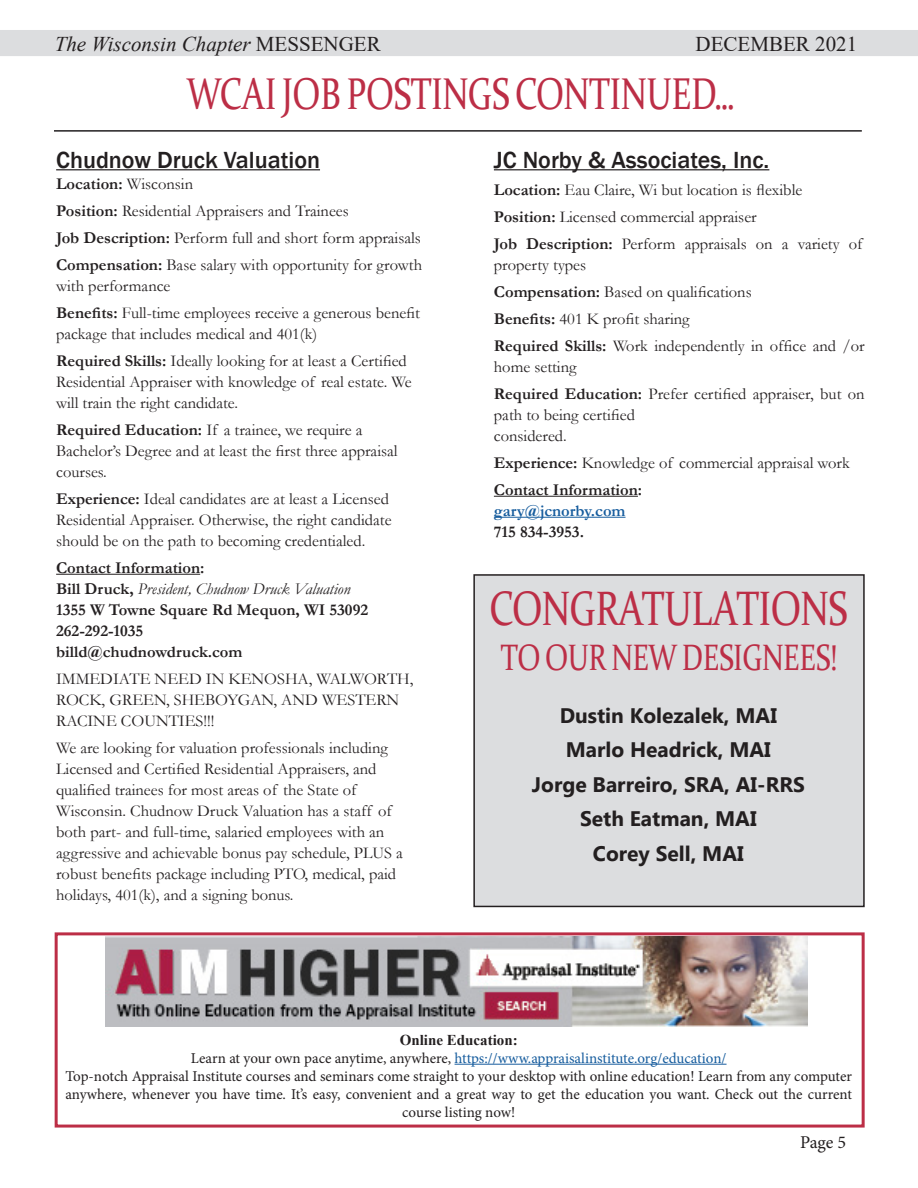
<style>
.page{position:relative;width:918px;height:1188px;background:#fff}
.page>*{position:absolute;margin:0;border:0;box-sizing:border-box;transform-origin:0 0}
.t1{font:48.3px "Constantia";letter-spacing:-.01em;color:#bc2e46;scale:.78 1}
.t2{font:44.55px "Constantia";letter-spacing:-.01em;color:#bc2e46;scale:.78 1}
.t3{font:36.75px "Constantia";letter-spacing:-.01em;color:#bc2e46;scale:.78 1}
.t4{font:500 24px "Franklin Gothic";color:#231f20}
.t5{font:700 21px "Microsoft New Tai Lue";color:#231f20}
.t6{font:italic 21px "Times New Roman";color:#231f20}
.t7{font:21px "Times New Roman";color:#231f20}
.t8{font:18px "Minion Pro";color:#231f20}
.t9{font:16.5px/21px "Garamond";color:#231f20}
.t10{font:700 16.5px "Garamond";color:#231f20}
.t11{font:italic 16.5px "Garamond";color:#231f20}
.t12{font:700 16.5px "Garamond";color:#175d9e}
.t13{font:15px/18px "Minion Pro";letter-spacing:-.005em;color:#231f20;text-align:center}
.t14{font:15px "Minion Pro";letter-spacing:-.005em;color:#175d9e}
.t15{font:700 15px "Times New Roman";color:#231f20}
.s1{font-style:normal}
.s2{font-weight:700}
.s3{font-weight:400}
.s4{font-weight:700;font-style:normal}
.s5{color:#231f20}
</style>
<div class="page">
<div style="left:0;top:30px;width:918px;height:26px;background:#dcdddf"></div>
<hr style="left:494px;top:169px;width:275px;height:1px;background:#231f20">
<hr style="left:494px;top:496px;width:144px;height:1px;background:#231f20">
<hr style="left:494px;top:517px;width:132px;height:1px;background:#175d9e">
<hr style="left:54px;top:130px;width:808px;height:2px;background:#231f20">
<hr style="left:56px;top:169px;width:264px;height:1px;background:#231f20">
<hr style="left:56px;top:574px;width:144px;height:1px;background:#231f20">
<div style="left:474px;top:575px;width:390px;height:331px;background:#dcdddf"></div>
<div style="left:473px;top:574px;width:392px;height:333px;border:2px solid #231f20"></div>
<div style="left:55px;top:932px;width:810px;height:196px;border:3px solid #bc2e46"></div>
<hr style="left:455px;top:1064px;width:272px;height:1px;background:#175d9e">
<img style="left:106px;top:937px;width:702px;height:90px">
<p class="t6" style="left:55px;top:29px;width:328px">The Wisconsin Chapter <span class="s1">MESSENGER</span></p>
<p class="t7" style="left:696px;top:29px;width:163px">DECEMBER 2021</p>
<p class="t2" style="left:186px;top:63px;width:705px">WCAI JOB POSTINGS CONTINUED...</p>
<p class="t4" style="left:494px;top:145px;width:277px">JC Norby &amp; Associates, Inc.</p>
<p class="t9" style="left:494px;top:179px;width:310px"><span class="s2">Location:</span> Eau Claire, Wi but location is flexible</p>
<p class="t9" style="left:494px;top:206px;width:264px"><span class="s2">Position:</span> Licensed commercial appraiser</p>
<p class="t9" style="left:494px;top:233px;width:370px"><span class="s2">Job Description:</span> Perform appraisals on a variety of property types</p>
<p class="t9" style="left:494px;top:281px;width:259px"><span class="s2">Compensation:</span> Based on qualifications</p>
<p class="t9" style="left:494px;top:308px;width:197px"><span class="s2">Benefits:</span> 401 K profit sharing</p>
<p class="t9" style="left:494px;top:335px;width:372px"><span class="s2">Required Skills:</span> Work independently in office and /or home setting</p>
<p class="t9" style="left:494px;top:383px;width:372px"><span class="s2">Required Education:</span> Prefer certified appraiser, but on path to being certified</p>
<p class="t9" style="left:494px;top:425px;width:74px">considered.</p>
<p class="t9" style="left:494px;top:452px;width:357px"><span class="s2">Experience:</span> Knowledge of commercial appraisal work</p>
<p class="t10" style="left:494px;top:479px;width:150px">Contact Information:</p>
<p class="t12" style="left:494px;top:500px;width:133px">gary@jcnorby.com</p>
<p class="t10" style="left:494px;top:521px;width:92px">715 834-3953.</p>
<p class="t4" style="left:56px;top:145px;width:265px">Chudnow Druck Valuation</p>
<p class="t10" style="left:56px;top:173px;width:138px">Location: <span class="s3">Wisconsin</span></p>
<p class="t9" style="left:56px;top:200px;width:294px"><span class="s2">Position:</span> Residential Appraisers and Trainees</p>
<p class="t9" style="left:56px;top:227px;width:366px"><span class="s2">Job Description:</span> Perform full and short form appraisals</p>
<p class="t9" style="left:56px;top:254px;width:368px"><span class="s2">Compensation:</span> Base salary with opportunity for growth with performance</p>
<p class="t9" style="left:56px;top:302px;width:365px"><span class="s2">Benefits:</span> Full-time employees receive a generous benefit package that includes medical and 401(k)</p>
<p class="t9" style="left:56px;top:350px;width:357px"><span class="s2">Required Skills:</span> Ideally looking for at least a Certified<br>Residential Appraiser with knowledge of real estate. We will train the right candidate.</p>
<p class="t9" style="left:56px;top:419px;width:343px"><span class="s2">Required Education:</span> If a trainee, we require a<br>Bachelor’s Degree and at least the first three appraisal courses.</p>
<p class="t9" style="left:56px;top:488px;width:337px"><span class="s2">Experience:</span> Ideal candidates are at least a Licensed<br>Residential Appraiser. Otherwise, the right candidate should be on the path to becoming credentialed.</p>
<p class="t10" style="left:56px;top:557px;width:150px">Contact Information:</p>
<p class="t11" style="left:56px;top:578px;width:296px"><span class="s4">Bill Druck,</span> President, Chudnow Druck Valuation</p>
<p class="t10" style="left:56px;top:599px;width:314px">1355 W Towne Square Rd Mequon, WI 53092</p>
<p class="t10" style="left:56px;top:620px;width:89px">262-292-1035</p>
<p class="t10" style="left:56px;top:641px;width:188px">billd@chudnowdruck.com</p>
<p class="t9" style="left:56px;top:668px;width:359px">IMMEDIATE NEED IN KENOSHA, WALWORTH,<br>ROCK, GREEN, SHEBOYGAN, AND WESTERN</p>
<p class="t9" style="left:56px;top:710px;width:160px">RACINE COUNTIES!!!</p>
<p class="t9" style="left:56px;top:737px;width:348px">We are looking for valuation professionals including Licensed and Certified Residential Appraisers, and qualified trainees for most areas of the State of Wisconsin. Chudnow Druck Valuation has a staff of both part- and full-time, salaried employees with an aggressive and achievable bonus pay schedule, PLUS a robust benefits package including PTO, medical, paid holidays, 401(k), and a signing bonus.</p>
<p class="t1" style="left:489px;top:576px;width:461px">CONGRATULATIONS</p>
<p class="t3" style="left:501px;top:633px;width:433px">TO OUR NEW DESIGNEES!</p>
<p class="t5" style="left:560px;top:703px;width:219px">Dustin Kolezalek, MAI</p>
<p class="t5" style="left:566px;top:738px;width:207px">Marlo Headrick, MAI</p>
<p class="t5" style="left:532px;top:772px;width:275px">Jorge Barreiro, SRA, AI-RRS</p>
<p class="t5" style="left:580px;top:807px;width:178px">Seth Eatman, MAI</p>
<p class="t5" style="left:593px;top:841px;width:152px">Corey Sell, MAI</p>
<p class="t15" style="left:400px;top:1029px;width:119px">Online Education:</p>
<p class="t14" style="left:191px;top:1048px;width:537px"><span class="s5">Learn at your own pace anytime, anywhere,</span> https://www.appraisalinstitute.org/education/</p>
<p class="t13" style="left:65px;top:1067px;width:788px">Top-notch Appraisal Institute courses and seminars come straight to your desktop with online education! Learn from any computer anywhere, whenever you have time. It’s easy, convenient and a great way to get the education you want. Check out the current course listing now!</p>
<p class="t8" style="left:800px;top:1130px;width:48px">Page 5</p>
</div>
